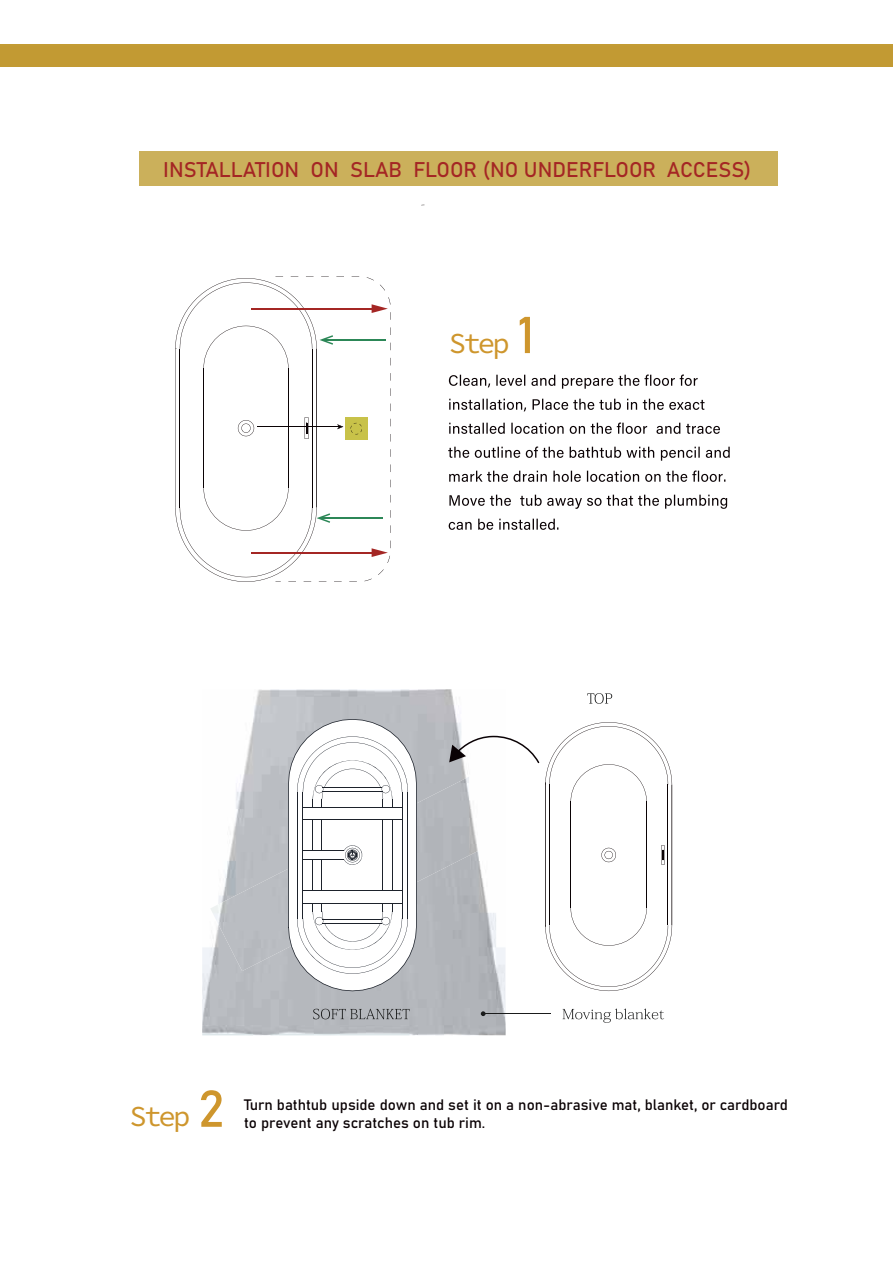
<style>
.page{position:relative;width:893px;height:1263px;background:#fff}
.page>*{position:absolute;margin:0;border:0;box-sizing:border-box;transform-origin:0 0}
.t1{font:28.95px "Source Code Variable";letter-spacing:-.1em;color:#ce962d}
.t2{font:21px "Bahnschrift";color:#a42624}
.t3{font:15px/18px "Bahnschrift";color:#0a0204}
.s1{font-family:"Bahnschrift";font-size:51px}
</style>
<div class="page">
<div style="left:140px;top:151px;width:638px;height:35px;background:#cbb05b"></div>
<div style="left:0;top:45px;width:893px;height:20px;background:#c39c34"></div>
<svg style="left:175px;top:276px;width:216px;height:306px"></svg>
<svg style="left:563px;top:1008px;width:101px;height:15px"></svg>
<svg style="left:587px;top:693px;width:25px;height:11px"></svg>
<svg style="left:545px;top:722px;width:127px;height:269px"></svg>
<img style="left:202px;top:689px;width:304px;height:346px">
<img style="left:210px;top:758px;width:296px;height:213px">
<svg style="left:288px;top:719px;width:129px;height:272px"></svg>
<hr style="left:303px;top:890px;width:99px;height:1px;background:#1d222b">
<hr style="left:303px;top:903px;width:99px;height:1px;background:#1d222b">
<hr style="left:303px;top:820px;width:99px;height:1px;background:#1d222b">
<hr style="left:303px;top:807px;width:99px;height:1px;background:#1d222b">
<svg style="left:481px;top:1011px;width:5px;height:5px"></svg>
<hr style="left:483px;top:1013px;width:68px;height:1px;background:#1a1b1b">
<svg style="left:449px;top:736px;width:90px;height:27px"></svg>
<svg style="left:313px;top:1009px;width:97px;height:10px"></svg>
<svg style="left:449px;top:375px;width:249px;height:14px"></svg>
<svg style="left:449px;top:399px;width:255px;height:12px"></svg>
<svg style="left:449px;top:422px;width:271px;height:12px"></svg>
<svg style="left:448px;top:446px;width:282px;height:15px"></svg>
<svg style="left:449px;top:470px;width:276px;height:12px"></svg>
<svg style="left:449px;top:495px;width:278px;height:14px"></svg>
<svg style="left:449px;top:519px;width:109px;height:11px"></svg>
<div style="left:0;top:46px;width:893px;height:20px;background:#c29a33"></div>
<h2 class="t2" style="left:163px;top:154px;width:590px">INSTALLATION ON SLAB FLOOR (NO UNDERFLOOR ACCESS)</h2>
<h1 class="t1" style="left:449px;top:322px;width:87px">Step <span class="s1">1</span></h1>
<h1 class="t1" style="left:130px;top:1095px;width:96px">Step <span class="s1">2</span></h1>
<p class="t3" style="left:244px;top:1094px;width:545px">Turn bathtub upside down and set it on a non-abrasive mat, blanket, or cardboard to prevent any scratches on tub rim.</p>
</div>
